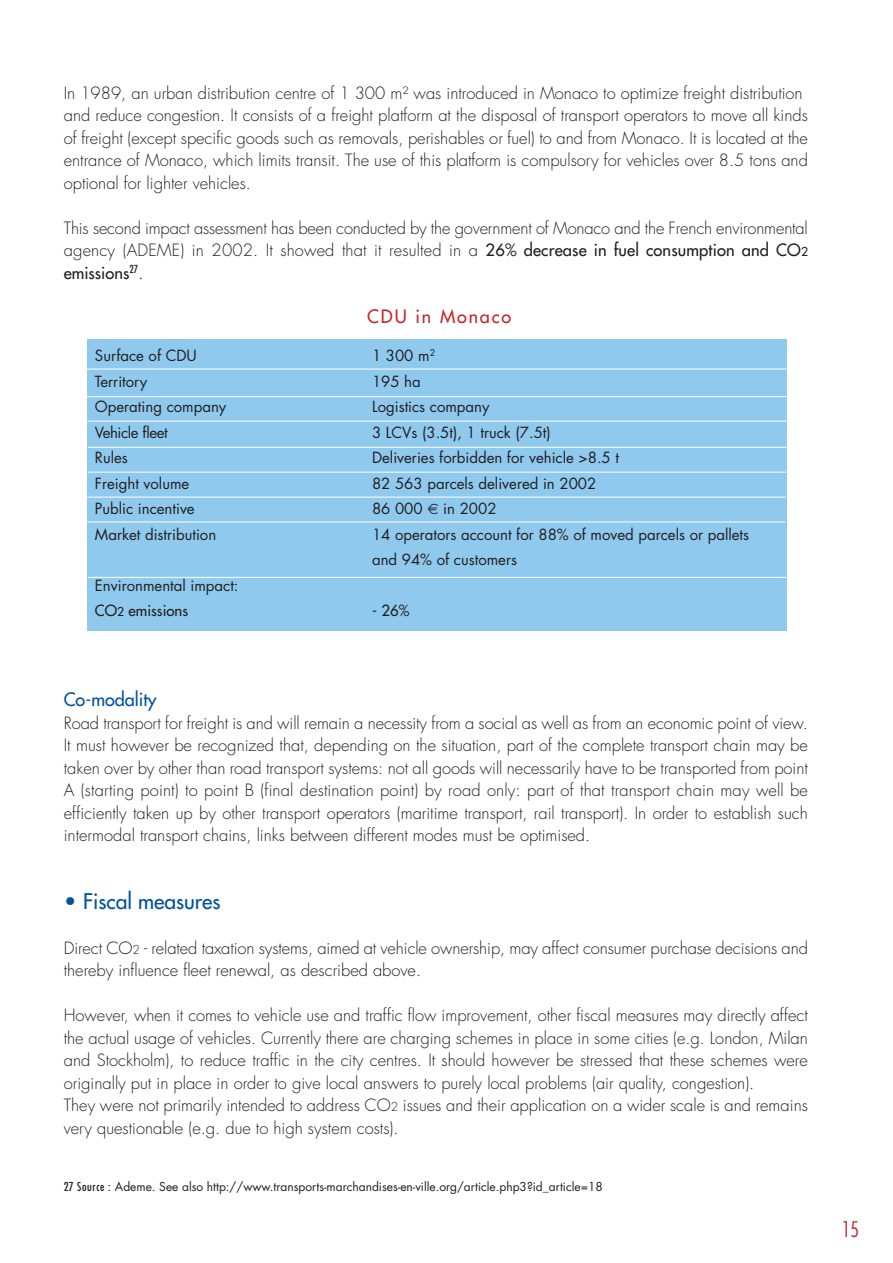
<style>
.page{position:relative;width:893px;height:1263px;background:#fff}
.page>*{position:absolute;margin:0;border:0;box-sizing:border-box;transform-origin:0 0}
.t1{font:21px "Futura";color:#01519c}
.t2{font:300 condensed 21px "Futura";color:#c8242b}
.t3{font:18px "Futura";color:#01519c}
.t4{font:18px "Futura";letter-spacing:.1em;color:#c8242b}
.t5{font:300 16.5px/22.5px "Futura";color:#231f20}
.t6{font:15px/25.5px "Futura";color:#231f20}
.t7{font:15px "Futura";letter-spacing:-.025em;color:#231f20}
.t8{font:15px "Futura";color:#231f20}
.t9{font:12px "Futura";color:#231f20}
.s1{font-weight:400}
.s2{font-weight:400;font-size:12px}
.s3{font-size:18px}
.s4{font-style:inherit}
.s5{font-size:12px}
.s6{font-weight:300}
.s7{font-stretch:condensed}
</style>
<div class="page">
<div style="left:87px;top:339px;width:700px;height:292px;background:#8fc9ed"></div>
<hr style="left:87px;top:369px;width:699px;height:1px;background:#fff">
<hr style="left:86px;top:396px;width:701px;height:1px;background:#fff">
<hr style="left:87px;top:421px;width:701px;height:1px;background:#fff">
<hr style="left:88px;top:447px;width:700px;height:1px;background:#fff">
<hr style="left:87px;top:522px;width:698px;height:1px;background:#fff">
<hr style="left:88px;top:472px;width:698px;height:1px;background:#fff">
<hr style="left:87px;top:497px;width:699px;height:1px;background:#fff">
<hr style="left:88px;top:577px;width:698px;height:1px;background:#fff">
<p class="t5" style="left:64px;top:83px;width:746px">In 1989, an urban distribution centre of 1 300 m² was introduced in Monaco to optimize freight distribution and reduce congestion. It consists of a freight platform at the disposal of transport operators to move all kinds of freight (except specific goods such as removals, perishables or fuel) to and from Monaco. It is located at the entrance of Monaco, which limits transit. The use of this platform is compulsory for vehicles over 8.5 tons and optional for lighter vehicles.</p>
<p class="t5" style="left:64px;top:218px;width:746px;text-align:justify">This second impact assessment has been conducted by the government of Monaco and the French environmental agency (ADEME) in 2002. It showed that it resulted in a <span class="s1">26% decrease in fuel consumption and CO</span><span class="s2">2 </span><span class="s1">emissions</span><sup>27</sup><span class="s3">.</span></p>
<p class="t4" style="left:367px;top:307px;width:145px">CDU in Monaco</p>
<p class="t6" style="left:95px;top:344px;width:103px">Surface of CDU</p>
<p class="t6" style="left:372px;top:344px;width:65px">1 300 m<sup>2</sup></p>
<p class="t6" style="left:95px;top:370px;width:54px">Territory</p>
<p class="t6" style="left:372px;top:370px;width:50px">195 ha</p>
<p class="t6" style="left:95px;top:395px;width:133px">Operating company</p>
<p class="t6" style="left:372px;top:395px;width:119px">Logistics company</p>
<p class="t7" style="left:95px;top:426px;width:74px">Vehicle fleet</p>
<p class="t6" style="left:372px;top:421px;width:180px">3 LCVs (3.5t), 1 truck (7.5t)</p>
<p class="t6" style="left:95px;top:446px;width:34px">Rules</p>
<p class="t6" style="left:372px;top:446px;width:248px">Deliveries forbidden for vehicle &gt;8.5 t</p>
<p class="t6" style="left:95px;top:472px;width:96px">Freight volume</p>
<p class="t6" style="left:372px;top:472px;width:226px">82 563 parcels delivered in 2002</p>
<p class="t6" style="left:95px;top:497px;width:101px">Public incentive</p>
<p class="t6" style="left:372px;top:497px;width:52px">86 000</p>
<p class="t6" style="left:443px;top:497px;width:55px">in 2002</p>
<p class="t6" style="left:95px;top:523px;width:123px">Market distribution</p>
<p class="t6" style="left:372px;top:523px;width:379px">14 operators account for 88% of moved parcels or pallets and 94% of customers</p>
<p class="t6" style="left:95px;top:574px;width:145px">Environmental impact:<br><span class="s4">CO</span><span class="s5">2</span> <span class="s4">emissions</span></p>
<p class="t8" style="left:372px;top:603px;width:39px">- 26%</p>
<p class="t3" style="left:64px;top:691px;width:94px">Co-modality</p>
<p class="t5" style="left:64px;top:713px;width:746px;text-align:justify">Road transport for freight is and will remain a necessity from a social as well as from an economic point of view.<br>It must however be recognized that, depending on the situation, part of the complete transport chain may be taken over by other than road transport systems: not all goods will necessarily have to be transported from point A (starting point) to point B (final destination point) by road only: part of that transport chain may well be efficiently taken up by other transport operators (maritime transport, rail transport). In order to establish such intermodal transport chains, links between different modes must be optimised.</p>
<p class="t1" style="left:64px;top:890px;width:158px"><span class="s6">•</span> Fiscal measures</p>
<p class="t5" style="left:64px;top:938px;width:746px">Direct CO<span class="s5">2</span> - related taxation systems, aimed at vehicle ownership, may affect consumer purchase decisions and thereby influence fleet renewal, as described above.</p>
<p class="t5" style="left:64px;top:1005px;width:746px">However, when it comes to vehicle use and traffic flow improvement, other fiscal measures may directly affect the actual usage of vehicles. Currently there are charging schemes in place in some cities (e.g. London, Milan and Stockholm), to reduce traffic in the city centres. It should however be stressed that these schemes were originally put in place in order to give local answers to purely local problems (air quality, congestion).<br>They were not primarily intended to address CO<span class="s5">2</span> issues and their application on a wider scale is and remains very questionable (e.g. due to high system costs).</p>
<p class="t9" style="left:64px;top:1181px;width:541px"><span class="s7">27 Source :</span> Ademe. See also http://www.transports-marchandises-en-ville.org/article.php3?id_article=18</p>
<p class="t2" style="left:842px;top:1220px;width:19px">15</p>
</div>
